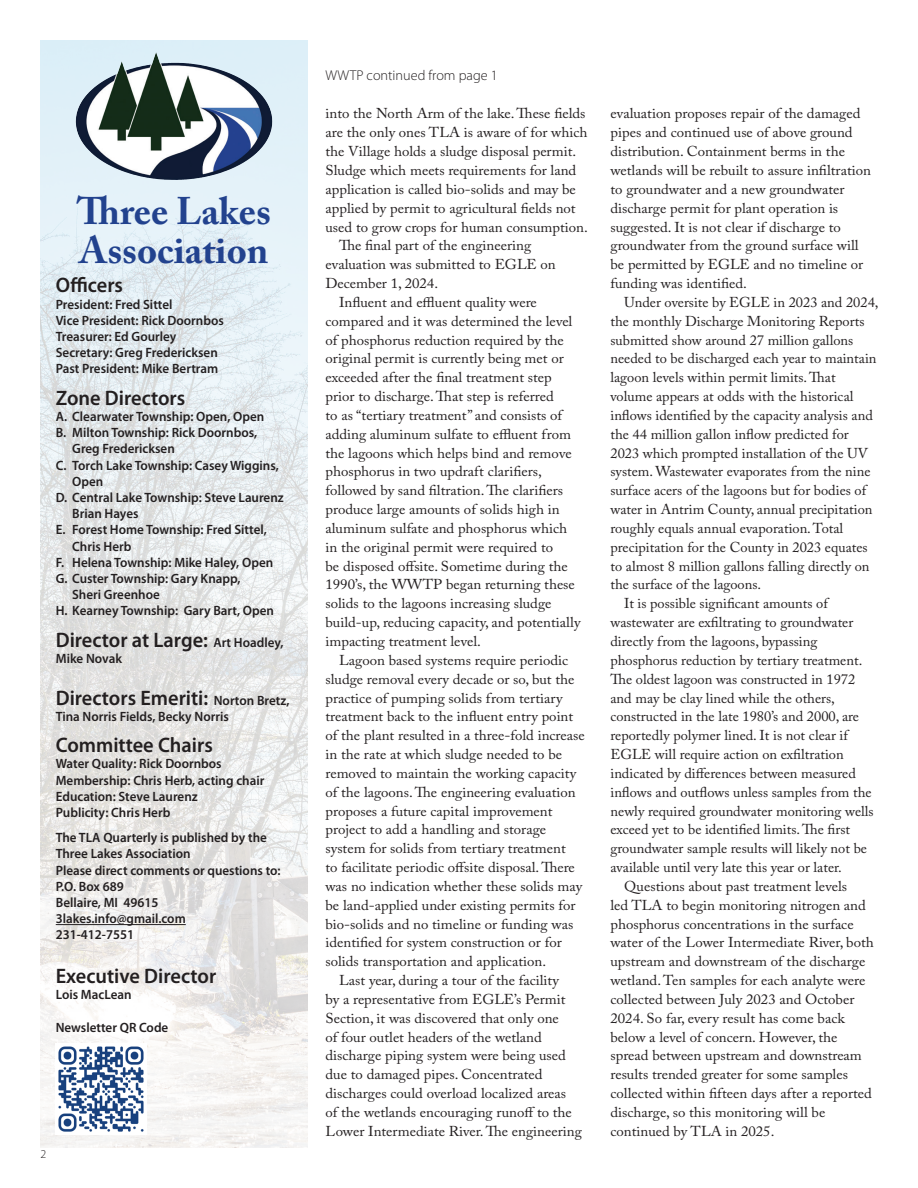
<style>
.page{position:relative;width:918px;height:1188px;background:#fff}
.page>*{position:absolute;margin:0;border:0;box-sizing:border-box;transform-origin:0 0}
.t1{font:700 38.25px/39px "Adobe Caslon Pro";color:#22428e}
.t2{font:600 21px "Myriad Pro";color:#231f20}
.Body_Text{font:14.25px/18.9px "Adobe Caslon Pro";color:#231f20;scale:1.04 1}
.Body_Text-2{font:14.25px/18.9px "Adobe Caslon Pro";color:#231f20}
.Byline{font:300 14.25px "Myriad Pro";color:#231f20}
.t3{font:600 13.5px/16.2px "Myriad Pro";color:#231f20}
.t4{font:300 12px "Myriad Pro";color:#231f20}
.s1{font-size:13.5px}
</style>
<div class="page">
<img style="left:40px;top:40px;width:268px;height:1108px">
<hr style="left:56px;top:924px;width:130px;height:1px;background:#231f20">
<img style="left:98px;top:52px;width:58px;height:33px">
<img style="left:56px;top:1044px;width:90px;height:90px">
<p class="t1" style="left:77px;top:191px;width:196px">Three Lakes<br>Association</p>
<p class="t2" style="left:56px;top:272px;width:69px">Officers</p>
<p class="t3" style="left:56px;top:296px;width:118px">President: Fred Sittel</p>
<p class="t3" style="left:56px;top:312px;width:170px">Vice President: Rick Doornbos</p>
<p class="t3" style="left:56px;top:328px;width:122px">Treasurer: Ed Gourley</p>
<p class="t3" style="left:56px;top:344px;width:164px">Secretary: Greg Fredericksen</p>
<p class="t3" style="left:56px;top:360px;width:164px">Past President: Mike Bertram</p>
<p class="t2" style="left:56px;top:384px;width:131px">Zone Directors</p>
<p class="t3" style="left:56px;top:408px;width:210px">A. Clearwater Township: Open, Open</p>
<p class="t3" style="left:56px;top:424px;width:203px">B. Milton Township: Rick Doornbos,</p>
<p class="t3" style="left:72px;top:440px;width:104px">Greg Fredericksen</p>
<p class="t3" style="left:56px;top:457px;width:225px">C. Torch Lake Township: Casey Wiggins,</p>
<p class="t3" style="left:72px;top:473px;width:33px">Open</p>
<p class="t3" style="left:56px;top:489px;width:230px">D. Central Lake Township: Steve Laurenz</p>
<p class="t3" style="left:72px;top:505px;width:68px">Brian Hayes</p>
<p class="t3" style="left:72px;top:521px;width:196px;text-indent:-16px">E. Forest Home Township: Fred Sittel,<br>Chris Herb</p>
<p class="t3" style="left:56px;top:554px;width:219px">F. Helena Township: Mike Haley, Open</p>
<p class="t3" style="left:56px;top:570px;width:186px">G. Custer Township: Gary Knapp,</p>
<p class="t3" style="left:72px;top:586px;width:89px">Sheri Greenhoe</p>
<p class="t3" style="left:56px;top:602px;width:220px">H. Kearney Township: Gary Bart, Open</p>
<p class="t2" style="left:56px;top:627px;width:229px">Director at Large: <span class="s1">Art Hoadley,</span></p>
<p class="t3" style="left:56px;top:650px;width:68px">Mike Novak</p>
<p class="t2" style="left:56px;top:684px;width:235px">Directors Emeriti: <span class="s1">Norton Bretz,</span></p>
<p class="t3" style="left:56px;top:708px;width:175px">Tina Norris Fields, Becky Norris</p>
<p class="t2" style="left:56px;top:732px;width:159px">Committee Chairs</p>
<p class="t3" style="left:56px;top:755px;width:167px">Water Quality: Rick Doornbos</p>
<p class="t3" style="left:56px;top:772px;width:210px">Membership: Chris Herb, acting chair</p>
<p class="t3" style="left:56px;top:788px;width:144px">Education: Steve Laurenz</p>
<p class="t3" style="left:56px;top:804px;width:116px">Publicity: Chris Herb</p>
<p class="t3" style="left:56px;top:829px;width:213px">The TLA Quarterly is published by the</p>
<p class="t3" style="left:56px;top:845px;width:136px">Three Lakes Association</p>
<p class="t3" style="left:56px;top:862px;width:226px">Please direct comments or questions to:</p>
<p class="t3" style="left:56px;top:878px;width:70px">P.O. Box 689</p>
<p class="t3" style="left:56px;top:894px;width:104px">Bellaire, MI 49615</p>
<p class="t3" style="left:56px;top:910px;width:132px">3lakes.info@gmail.com</p>
<p class="t3" style="left:56px;top:926px;width:80px">231-412-7551</p>
<p class="t2" style="left:56px;top:962px;width:162px">Executive Director</p>
<p class="t3" style="left:56px;top:986px;width:77px">Lois MacLean</p>
<p class="t3" style="left:56px;top:1019px;width:114px">Newsletter QR Code</p>
<p class="t4" style="left:40px;top:1146px;width:7px">2</p>
<p class="Byline" style="left:326px;top:67px;width:174px">WWTP continued from page 1</p>
<p class="Body_Text" style="left:326px;top:104px;width:254px">into the North Arm of the lake. These fields are the only ones TLA is aware of for which the Village holds a sludge disposal permit.<br>Sludge which meets requirements for land application is called bio-solids and may be applied by permit to agricultural fields not used to grow crops for human consumption.</p>
<p class="Body_Text" style="left:326px;top:236px;width:223px;text-indent:14px">The final part of the engineering evaluation was submitted to EGLE on<br>December 1, 2024.</p>
<p class="Body_Text" style="left:326px;top:293px;width:247px;text-indent:14px">Influent and effluent quality were compared and it was determined the level of phosphorus reduction required by the original permit is currently being met or exceeded after the final treatment step prior to discharge. That step is referred<br>to as “tertiary treatment” and consists of adding aluminum sulfate to effluent from the lagoons which helps bind and remove phosphorus in two updraft clarifiers, followed by sand filtration. The clarifiers produce large amounts of solids high in aluminum sulfate and phosphorus which in the original permit were required to<br>be disposed offsite. Sometime during the 1990’s, the WWTP began returning these solids to the lagoons increasing sludge build-up, reducing capacity, and potentially impacting treatment level.</p>
<p class="Body_Text" style="left:326px;top:650px;width:251px;text-indent:14px">Lagoon based systems require periodic sludge removal every decade or so, but the practice of pumping solids from tertiary treatment back to the influent entry point of the plant resulted in a three-fold increase in the rate at which sludge needed to be removed to maintain the working capacity of the lagoons. The engineering evaluation proposes a future capital improvement project to add a handling and storage system for solids from tertiary treatment<br>to facilitate periodic offsite disposal. There was no indication whether these solids may be land-applied under existing permits for bio-solids and no timeline or funding was identified for system construction or for solids transportation and application.</p>
<p class="Body_Text" style="left:326px;top:971px;width:248px;text-indent:14px">Last year, during a tour of the facility<br>by a representative from EGLE’s Permit Section, it was discovered that only one<br>of four outlet headers of the wetland discharge piping system were being used due to damaged pipes. Concentrated discharges could overload localized areas<br>of the wetlands encouraging runoff to the Lower Intermediate River. The engineering</p>
<p class="Body_Text" style="left:610px;top:104px;width:252px">evaluation proposes repair of the damaged pipes and continued use of above ground distribution. Containment berms in the wetlands will be rebuilt to assure infiltration to groundwater and a new groundwater discharge permit for plant operation is suggested. It is not clear if discharge to groundwater from the ground surface will be permitted by EGLE and no timeline or funding was identified.</p>
<p class="Body_Text-2" style="left:610px;top:293px;width:270px;text-indent:14px">Under oversite by EGLE in 2023 and 2024, the monthly Discharge Monitoring Reports submitted show around 27 million gallons needed to be discharged each year to maintain lagoon levels within permit limits. That volume appears at odds with the historical inflows identified by the capacity analysis and the 44 million gallon inflow predicted for 2023 which prompted installation of the UV system. Wastewater evaporates from the nine surface acers of the lagoons but for bodies of water in Antrim County, annual precipitation roughly equals annual evaporation. Total precipitation for the County in 2023 equates to almost 8 million gallons falling directly on the surface of the lagoons.</p>
<p class="Body_Text-2" style="left:610px;top:594px;width:265px;text-indent:14px">It is possible significant amounts of wastewater are exfiltrating to groundwater directly from the lagoons, bypassing phosphorus reduction by tertiary treatment.<br>The oldest lagoon was constructed in 1972 and may be clay lined while the others, constructed in the late 1980’s and 2000, are reportedly polymer lined. It is not clear if EGLE will require action on exfiltration indicated by differences between measured inflows and outflows unless samples from the newly required groundwater monitoring wells exceed yet to be identified limits. The first groundwater sample results will likely not be available until very late this year or later.</p>
<p class="Body_Text" style="left:610px;top:877px;width:255px;text-indent:14px">Questions about past treatment levels<br>led TLA to begin monitoring nitrogen and phosphorus concentrations in the surface water of the Lower Intermediate River, both upstream and downstream of the discharge wetland. Ten samples for each analyte were collected between July 2023 and October 2024. So far, every result has come back below a level of concern. However, the spread between upstream and downstream results trended greater for some samples collected within fifteen days after a reported discharge, so this monitoring will be continued by TLA in 2025.</p>
</div>
